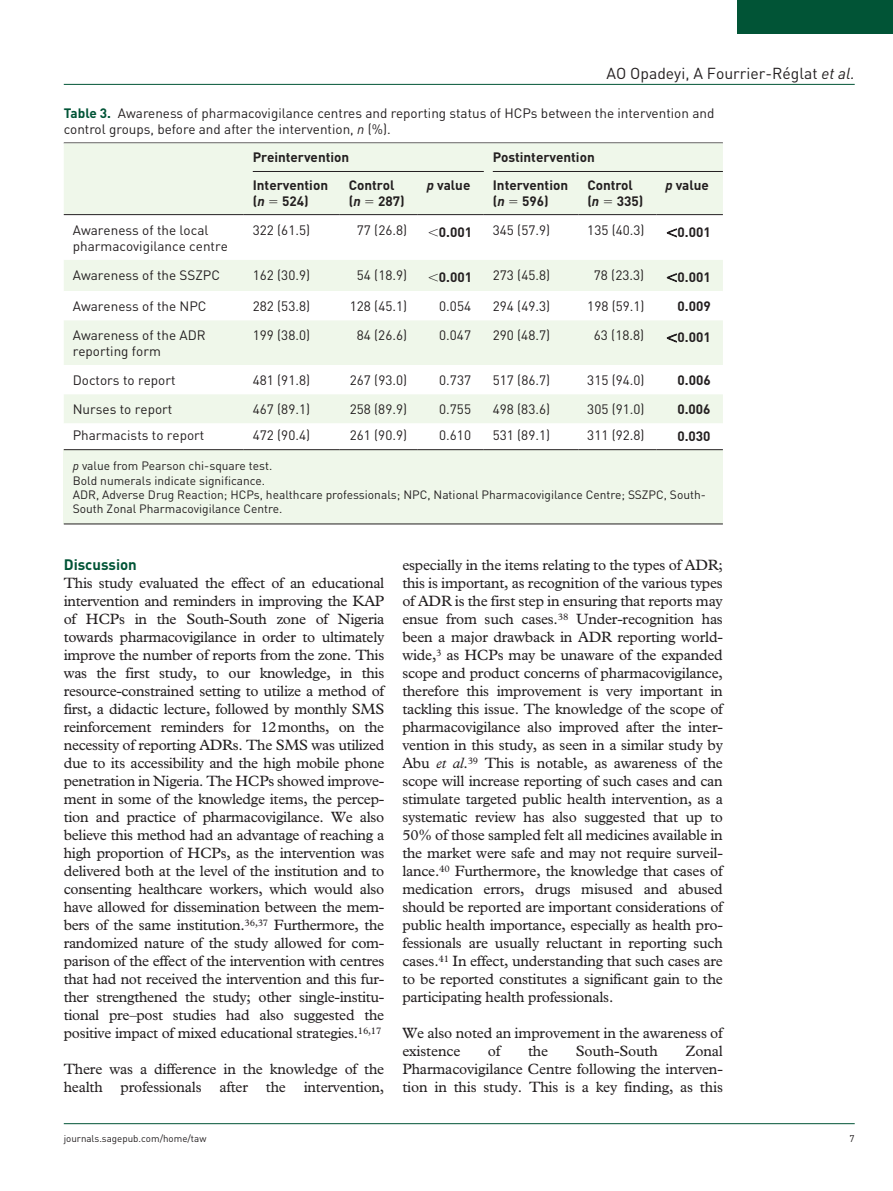
<style>
.page{position:relative;width:893px;height:1191px;background:#fff}
.page>*{position:absolute;margin:0;border:0;box-sizing:border-box;transform-origin:0 0}
.t1{font:15.75px "DIN";color:#231f20}
.t2{font:15px/18px "Plantin Std";letter-spacing:-.015em;color:#231f20;text-align:justify}
.t3{font:700 15px "DIN";color:#015436}
.t4{font:13.5px/15.8px "DIN";color:#231f20}
.t5{font:700 13.5px/15.8px "DIN";color:#231f20}
.t6{font:12px/14.2px "DIN";color:#231f20}
.t7{font:9.75px "DIN";color:#231f20}
.s1{font-style:italic}
.s2{font-weight:700;color:#015436}
</style>
<div class="page">
<hr style="left:64px;top:84px;width:791px;height:1px;background:#015436">
<hr style="left:64px;top:1123px;width:791px;height:1px;background:#015436">
<div style="left:738px;top:0;width:155px;height:34px;background:#015436"></div>
<div style="left:64px;top:449px;width:659px;height:75px;background:#eff7ea"></div>
<hr style="left:64px;top:523px;width:659px;height:1px;background:#231f20">
<div style="left:64px;top:143px;width:659px;height:71px;background:#eff7ea"></div>
<svg style="left:64px;top:215px;width:659px;height:208px;fill:#f4f9f1"></svg>
<hr style="left:64px;top:214px;width:180px;height:1px;background:#231f20">
<hr style="left:244px;top:214px;width:96px;height:1px;background:#231f20">
<hr style="left:340px;top:214px;width:78px;height:1px;background:#231f20">
<hr style="left:418px;top:214px;width:66px;height:1px;background:#231f20">
<hr style="left:484px;top:214px;width:94px;height:1px;background:#231f20">
<hr style="left:578px;top:214px;width:78px;height:1px;background:#231f20">
<hr style="left:656px;top:214px;width:67px;height:1px;background:#231f20">
<hr style="left:64px;top:449px;width:180px;height:1px;background:#231f20">
<hr style="left:244px;top:449px;width:96px;height:1px;background:#231f20">
<hr style="left:340px;top:449px;width:78px;height:1px;background:#231f20">
<hr style="left:418px;top:449px;width:66px;height:1px;background:#231f20">
<hr style="left:484px;top:449px;width:94px;height:1px;background:#231f20">
<hr style="left:578px;top:449px;width:78px;height:1px;background:#231f20">
<hr style="left:656px;top:449px;width:67px;height:1px;background:#231f20">
<hr style="left:253px;top:171px;width:231px;height:1px;background:#231f20">
<hr style="left:493px;top:171px;width:230px;height:1px;background:#231f20">
<svg style="left:269px;top:200px;width:8px;height:3px"></svg>
<svg style="left:365px;top:200px;width:8px;height:3px"></svg>
<svg style="left:509px;top:200px;width:8px;height:3px"></svg>
<svg style="left:604px;top:200px;width:8px;height:3px"></svg>
<svg style="left:429px;top:229px;width:9px;height:8px"></svg>
<svg style="left:667px;top:228px;width:10px;height:9px"></svg>
<svg style="left:429px;top:274px;width:9px;height:7px"></svg>
<svg style="left:667px;top:273px;width:10px;height:9px"></svg>
<svg style="left:667px;top:333px;width:10px;height:10px"></svg>
<p class="t1" style="left:606px;top:63px;width:250px">AO Opadeyi, A Fourrier-Réglat <span class="s1">et al.</span></p>
<p class="t4" style="left:64px;top:105px;width:652px"><span class="s2">Table 3.</span> Awareness of pharmacovigilance centres and reporting status of HCPs between the intervention and control groups, before and after the intervention, <span class="s1">n</span> (%).</p>
<p class="t5" style="left:253px;top:149px;width:98px">Preintervention</p>
<p class="t5" style="left:493px;top:149px;width:103px">Postintervention</p>
<p class="t5" style="left:253px;top:176px;width:77px">Intervention (<span class="s1">n</span></p>
<p class="t5" style="left:349px;top:176px;width:47px">Control (<span class="s1">n</span></p>
<p class="t5" style="left:587px;top:176px;width:47px">Control (<span class="s1">n</span></p>
<p class="t5" style="left:427px;top:176px;width:45px"><span class="s1">p</span> value</p>
<p class="t5" style="left:493px;top:176px;width:77px">Intervention (<span class="s1">n</span></p>
<p class="t5" style="left:665px;top:176px;width:45px"><span class="s1">p</span> value</p>
<p class="t5" style="left:282px;top:192px;width:28px">524)</p>
<p class="t5" style="left:378px;top:192px;width:28px">287)</p>
<p class="t5" style="left:522px;top:192px;width:28px">596)</p>
<p class="t5" style="left:617px;top:192px;width:28px">335)</p>
<p class="t4" style="left:73px;top:222px;width:157px">Awareness of the local pharmacovigilance centre</p>
<p class="t4" style="left:253px;top:222px;width:59px">322 (61.5)</p>
<p class="t4" style="left:357px;top:222px;width:52px">77 (26.8)</p>
<p class="t5" style="left:439px;top:224px;width:35px">0.001</p>
<p class="t4" style="left:493px;top:222px;width:59px">345 (57.9)</p>
<p class="t4" style="left:587px;top:222px;width:59px">135 (40.3)</p>
<p class="t5" style="left:677px;top:224px;width:35px">0.001</p>
<p class="t4" style="left:73px;top:267px;width:149px">Awareness of the SSZPC</p>
<p class="t4" style="left:253px;top:267px;width:59px">162 (30.9)</p>
<p class="t4" style="left:357px;top:267px;width:52px">54 (18.9)</p>
<p class="t5" style="left:439px;top:269px;width:35px">0.001</p>
<p class="t4" style="left:493px;top:267px;width:59px">273 (45.8)</p>
<p class="t4" style="left:594px;top:267px;width:52px">78 (23.3)</p>
<p class="t5" style="left:677px;top:269px;width:35px">0.001</p>
<p class="t4" style="left:73px;top:298px;width:135px">Awareness of the NPC</p>
<p class="t4" style="left:253px;top:298px;width:59px">282 (53.8)</p>
<p class="t4" style="left:350px;top:298px;width:59px">128 (45.1)</p>
<p class="t4" style="left:439px;top:298px;width:33px">0.054</p>
<p class="t4" style="left:493px;top:298px;width:59px">294 (49.3)</p>
<p class="t4" style="left:587px;top:298px;width:59px">198 (59.1)</p>
<p class="t5" style="left:677px;top:298px;width:35px">0.009</p>
<p class="t4" style="left:73px;top:327px;width:134px">Awareness of the ADR reporting form</p>
<p class="t4" style="left:253px;top:327px;width:59px">199 (38.0)</p>
<p class="t4" style="left:357px;top:327px;width:52px">84 (26.6)</p>
<p class="t4" style="left:439px;top:327px;width:33px">0.047</p>
<p class="t4" style="left:493px;top:327px;width:59px">290 (48.7)</p>
<p class="t4" style="left:594px;top:327px;width:52px">63 (18.8)</p>
<p class="t5" style="left:677px;top:329px;width:35px">0.001</p>
<p class="t4" style="left:73px;top:372px;width:104px">Doctors to report</p>
<p class="t4" style="left:253px;top:372px;width:59px">481 (91.8)</p>
<p class="t4" style="left:350px;top:372px;width:59px">267 (93.0)</p>
<p class="t4" style="left:439px;top:372px;width:33px">0.737</p>
<p class="t4" style="left:493px;top:372px;width:59px">517 (86.7)</p>
<p class="t4" style="left:587px;top:372px;width:59px">315 (94.0)</p>
<p class="t5" style="left:677px;top:372px;width:35px">0.006</p>
<p class="t4" style="left:73px;top:401px;width:101px">Nurses to report</p>
<p class="t4" style="left:253px;top:401px;width:59px">467 (89.1)</p>
<p class="t4" style="left:350px;top:401px;width:59px">258 (89.9)</p>
<p class="t4" style="left:439px;top:401px;width:33px">0.755</p>
<p class="t4" style="left:493px;top:401px;width:59px">498 (83.6)</p>
<p class="t4" style="left:587px;top:401px;width:59px">305 (91.0)</p>
<p class="t5" style="left:677px;top:401px;width:35px">0.006</p>
<p class="t4" style="left:73px;top:427px;width:133px">Pharmacists to report</p>
<p class="t4" style="left:253px;top:427px;width:59px">472 (90.4)</p>
<p class="t4" style="left:350px;top:427px;width:59px">261 (90.9)</p>
<p class="t4" style="left:439px;top:427px;width:33px">0.610</p>
<p class="t4" style="left:493px;top:427px;width:59px">531 (89.1)</p>
<p class="t4" style="left:587px;top:427px;width:59px">311 (92.8)</p>
<p class="t5" style="left:677px;top:427px;width:35px">0.030</p>
<p class="t6" style="left:73px;top:458px;width:635px"><span class="s1">p</span> value from Pearson chi-square test.<br>Bold numerals indicate significance.<br>ADR, Adverse Drug Reaction; HCPs, healthcare professionals; NPC, National Pharmacovigilance Centre; SSZPC, South-South Zonal Pharmacovigilance Centre.</p>
<p class="t3" style="left:64px;top:555px;width:75px">Discussion</p>
<p class="t2" style="left:64px;top:574px;width:322px">This study evaluated the effect of an educational intervention and reminders in improving the KAP of HCPs in the South-South zone of Nigeria towards pharmacovigilance in order to ultimately improve the number of reports from the zone. This was the first study, to our knowledge, in this resource-constrained setting to utilize a method of first, a didactic lecture, followed by monthly SMS reinforcement reminders for 12months, on the necessity of reporting ADRs. The SMS was utilized due to its accessibility and the high mobile phone penetration in Nigeria. The HCPs showed improve&shy;ment in some of the knowledge items, the percep&shy;tion and practice of pharmacovigilance. We also believe this method had an advantage of reaching a high proportion of HCPs, as the intervention was delivered both at the level of the institution and to consenting healthcare workers, which would also have allowed for dissemination between the mem&shy;bers of the same institution.<sup>36,37</sup> Furthermore, the randomized nature of the study allowed for com&shy;parison of the effect of the intervention with centres that had not received the intervention and this fur&shy;ther strengthened the study; other single-institu&shy;tional pre–post studies had also suggested the positive impact of mixed educational strategies.<sup>16,17</sup></p>
<p class="t2" style="left:64px;top:1060px;width:322px">There was a difference in the knowledge of the health professionals after the intervention,</p>
<p class="t2" style="left:402px;top:556px;width:322px">especially in the items relating to the types of ADR; this is important, as recognition of the various types of ADR is the first step in ensuring that reports may ensue from such cases.<sup>38</sup> Under-recognition has been a major drawback in ADR reporting world&shy;wide,<sup>3</sup> as HCPs may be unaware of the expanded scope and product concerns of pharmacovigilance, therefore this improvement is very important in tackling this issue. The knowledge of the scope of pharmacovigilance also improved after the inter&shy;vention in this study, as seen in a similar study by Abu <span class="s1">et al</span>.<sup>39</sup> This is notable, as awareness of the scope will increase reporting of such cases and can stimulate targeted public health intervention, as a systematic review has also suggested that up to 50% of those sampled felt all medicines available in the market were safe and may not require surveil&shy;lance.<sup>40</sup> Furthermore, the knowledge that cases of medication errors, drugs misused and abused should be reported are important considerations of public health importance, especially as health pro&shy;fessionals are usually reluctant in reporting such cases.<sup>41</sup> In effect, understanding that such cases are to be reported constitutes a significant gain to the participating health professionals.</p>
<p class="t2" style="left:402px;top:1024px;width:322px">We also noted an improvement in the awareness of existence</p>
<p class="t2" style="left:488px;top:1042px;width:14px">of</p>
<p class="t2" style="left:528px;top:1042px;width:22px">the</p>
<p class="t2" style="left:576px;top:1042px;width:84px">South-South</p>
<p class="t2" style="left:402px;top:1042px;width:322px;text-indent:283px">Zonal Pharmacovigilance Centre following the interven&shy;tion in this study. This is a key finding, as this</p>
<p class="t7" style="left:64px;top:1132px;width:144px">journals.sagepub.com/home/taw</p>
<p class="t7" style="left:850px;top:1132px;width:7px">7</p>
</div>
